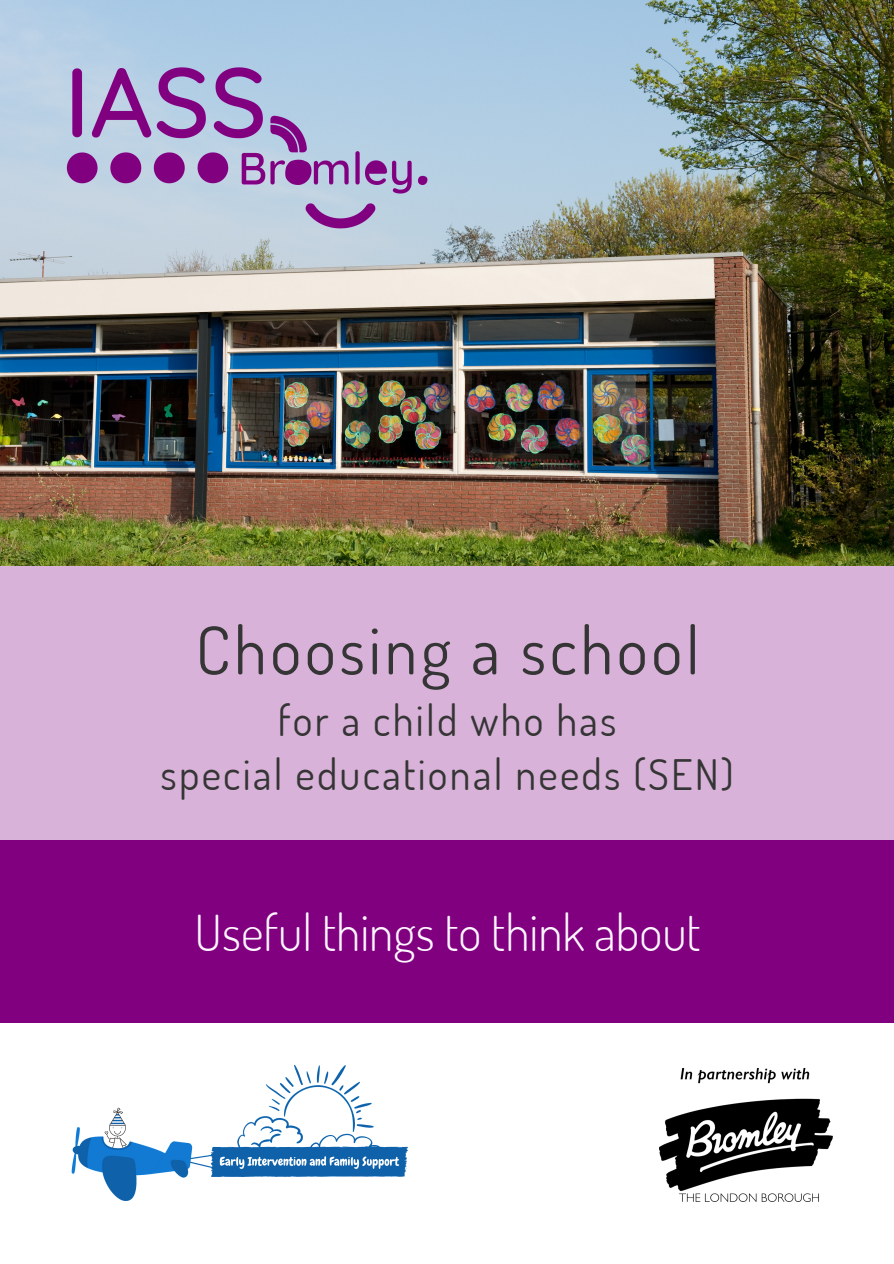
<style>
.page{position:relative;width:894px;height:1264px;background:#fff}
.page>*{position:absolute;margin:0;border:0;box-sizing:border-box;transform-origin:0 0}
.t1{font:66px "Dosis";letter-spacing:.055em;color:#353535}
.t2{font:300 49.5px "Dosis";color:#fef7ff}
.t3{font:42px "Dosis";letter-spacing:.055em;color:#353535}
</style>
<div class="page">
<img style="left:0;top:0;width:893px;height:567px">
<img style="left:63px;top:62px;width:383px;height:186px">
<div style="left:0;top:567px;width:893px;height:283px;background:#d8b2d8"></div>
<div style="left:0;top:840px;width:893px;height:182px;background:#800080"></div>
<img style="left:71px;top:1064px;width:337px;height:137px">
<img style="left:659px;top:1068px;width:172px;height:133px">
<p class="t1" style="left:196px;top:606px;width:505px">Choosing a school</p>
<p class="t3" style="left:278px;top:692px;width:340px">for a child who has</p>
<p class="t3" style="left:160px;top:746px;width:574px">special educational needs (SEN)</p>
<p class="t2" style="left:194px;top:899px;width:507px">Useful things to think about</p>
</div>
